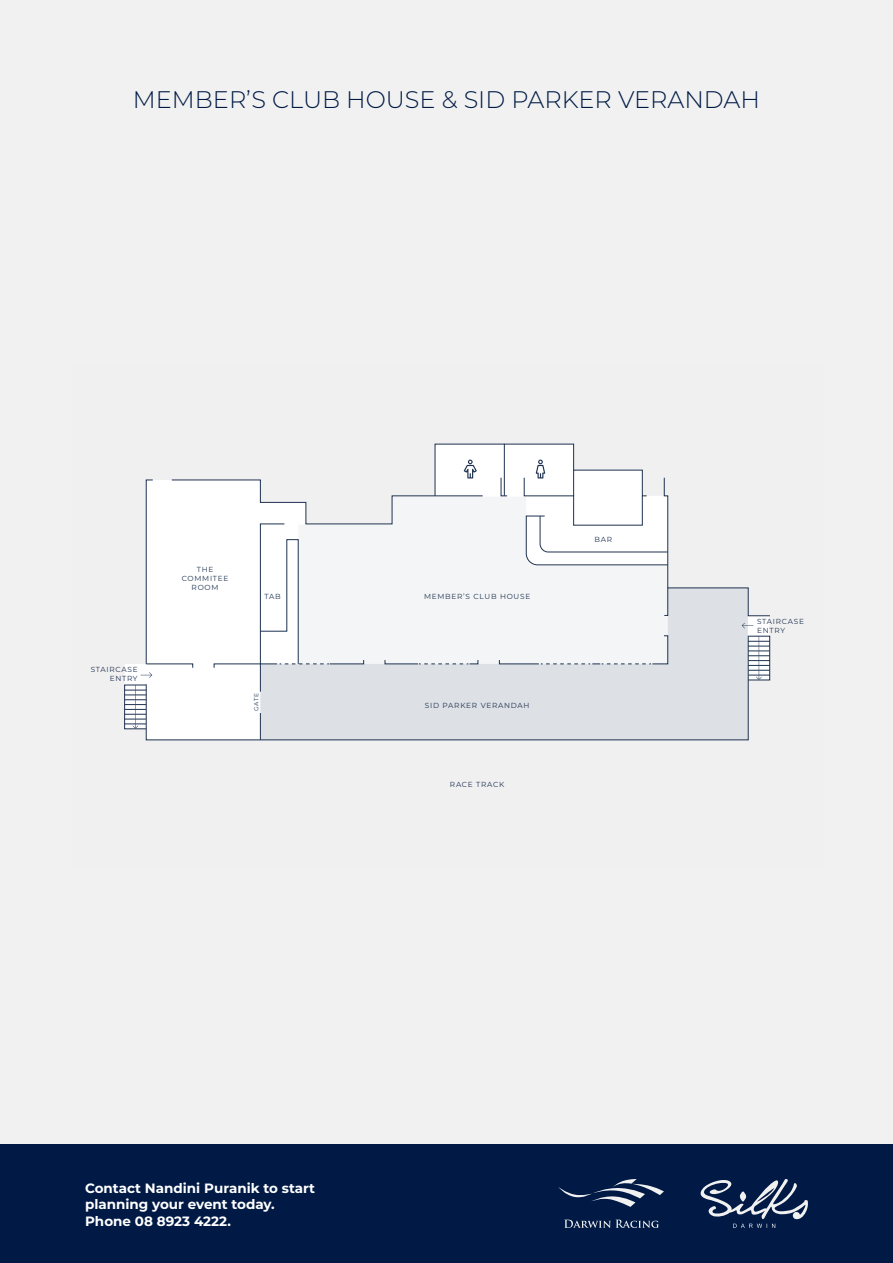
<style>
.page{position:relative;width:893px;height:1263px;background:#fff}
.page>*{position:absolute;margin:0;border:0;box-sizing:border-box;transform-origin:0 0}
.t1{font:300 24px "Montserrat";color:#001a45}
.t2{font:700 13.5px/16.2px "Montserrat";color:#fff}
.t3{font:7.35px/8.9px "Montserrat";letter-spacing:.1em;color:#1e3250}
.t4{font:6px "Montserrat";color:#1e3250}
</style>
<div class="page">
<div style="left:0;top:1144px;width:893px;height:119px;background:#001a45"></div>
<svg style="left:558px;top:1179px;width:106px;height:49px"></svg>
<svg style="left:700px;top:1179px;width:108px;height:49px"></svg>
<div style="left:0;top:0;width:893px;height:1144px;background:#f1f1f1"></div>
<svg style="left:124px;top:443px;width:647px;height:297px"></svg>
<h1 class="t1" style="left:133px;top:83px;width:628px">MEMBER’S CLUB HOUSE &amp; SID PARKER VERANDAH</h1>
<p class="t3" style="left:91px;top:665px;width:48px;text-align:right">STAIRCASE<br>ENTRY</p>
<p class="t3" style="left:182px;top:565px;width:48px;text-align:center">THE<br>COMMITEE<br>ROOM</p>
<p class="t3" style="left:265px;top:591px;width:18px">TAB</p>
<p class="t4" style="left:252px;top:711px;width:19px;rotate:-90deg">GATE</p>
<p class="t3" style="left:424px;top:591px;width:108px">MEMBER’S CLUB HOUSE</p>
<p class="t3" style="left:425px;top:700px;width:106px">SID PARKER VERANDAH</p>
<p class="t3" style="left:450px;top:779px;width:56px">RACE TRACK</p>
<p class="t3" style="left:595px;top:535px;width:19px">BAR</p>
<p class="t3" style="left:757px;top:616px;width:48px">STAIRCASE<br>ENTRY</p>
<h2 class="t2" style="left:85px;top:1179px;width:232px">Contact Nandini Puranik to start planning your event today.<br>Phone 08 8923 4222.</h2>
</div>
